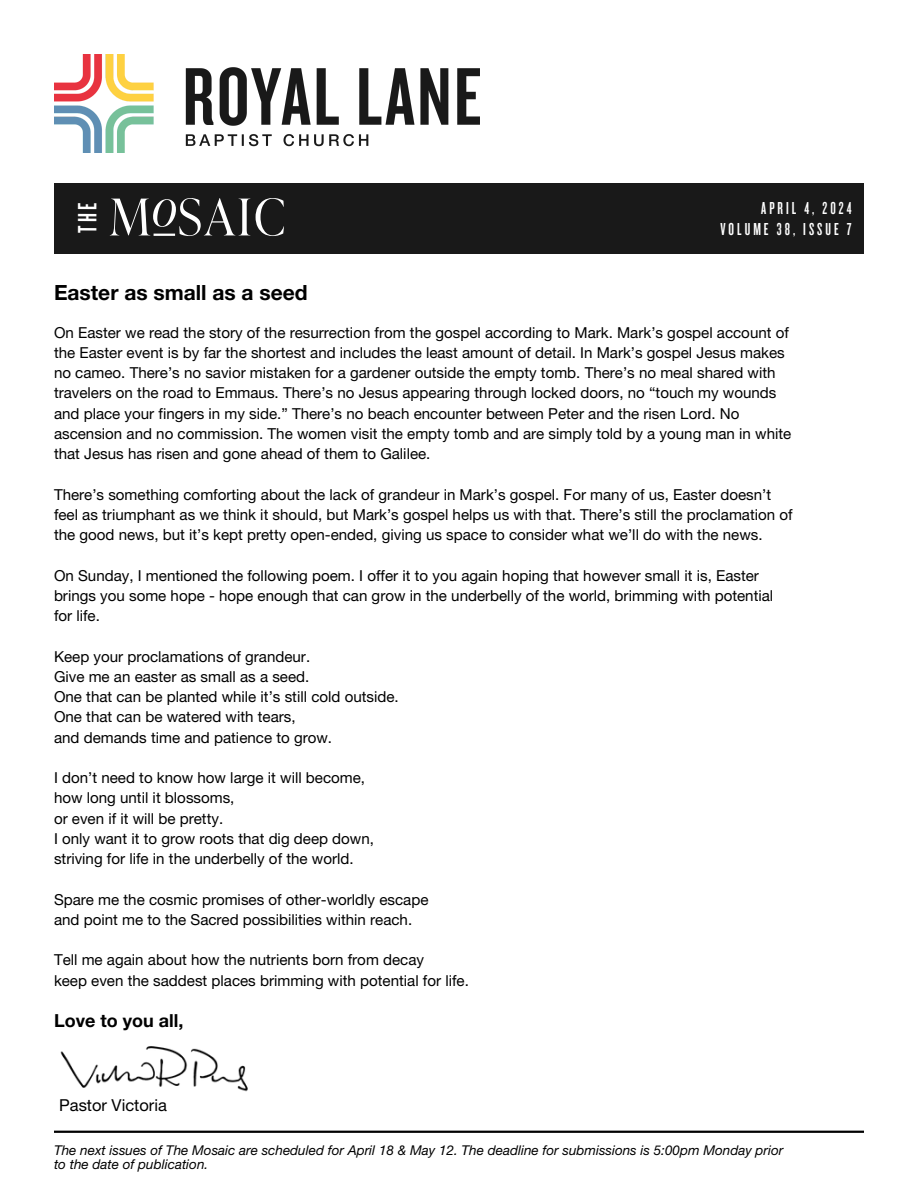
<style>
.page{position:relative;width:918px;height:1188px;background:#fff}
.page>*{position:absolute;margin:0;border:0;box-sizing:border-box;transform-origin:0 0}
.t1{font:300 50.55px "Ivy Presto Display";color:#fff}
.t2{font:italic 300 50.55px "Ivy Presto Display";color:#fff}
.t3{font:27.6px "Knockout 47 Bantamweight";color:#fff}
.t4{font:700 21px "Helvetica Neue LT Std";color:#000}
.t5{font:18px "Knockout 47 Bantamweight";letter-spacing:.17em;color:#fff}
.t6{font:700 18px "Helvetica Neue LT Std";color:#000}
.t7{font:16.5px "Helvetica Neue LT Std";color:#000}
.t8{font:15.15px/20.2px "Helvetica Neue LT Std";color:#000}
.t9{font:italic 13.5px/14.7px "Helvetica Neue LT Std";color:#000}
</style>
<div class="page">
<img style="left:54px;top:54px;width:425px;height:99px">
<div style="left:54px;top:183px;width:810px;height:71px;background:#191919"></div>
<hr style="left:54px;top:1131px;width:810px;height:2px;background:#000">
<hr style="left:154px;top:234px;width:21px;height:2px;background:#fff">
<img style="left:60px;top:1046px;width:188px;height:46px">
<h1 class="t3" style="left:70px;top:233px;width:33px;rotate:-90deg">THE</h1>
<p class="t1" style="left:110px;top:176px;width:42px">M</p>
<h2 class="t2" style="left:152px;top:166px;width:26px">o</h2>
<p class="t1" style="left:178px;top:176px;width:109px">SAIC</p>
<p class="t4" style="left:54px;top:285px;width:255px">Easter as small as a seed</p>
<p class="t5" style="left:761px;top:196px;width:92px">APRIL 4, 2024</p>
<h6 class="t5" style="left:720px;top:217px;width:133px">VOLUME 38, ISSUE 7</h6>
<p class="t8" style="left:54px;top:324px;width:739px">On Easter we read the story of the resurrection from the gospel according to Mark. Mark’s gospel account of the Easter event is by far the shortest and includes the least amount of detail. In Mark’s gospel Jesus makes no cameo. There’s no savior mistaken for a gardener outside the empty tomb. There’s no meal shared with travelers on the road to Emmaus. There’s no Jesus appearing through locked doors, no “touch my wounds and place your fingers in my side.” There’s no beach encounter between Peter and the risen Lord. No ascension and no commission. The women visit the empty tomb and are simply told by a young man in white that Jesus has risen and gone ahead of them to Galilee.</p>
<p class="t8" style="left:54px;top:486px;width:740px">There’s something comforting about the lack of grandeur in Mark’s gospel. For many of us, Easter doesn’t feel as triumphant as we think it should, but Mark’s gospel helps us with that. There’s still the proclamation of the good news, but it’s kept pretty open-ended, giving us space to consider what we’ll do with the news.</p>
<p class="t8" style="left:54px;top:567px;width:721px">On Sunday, I mentioned the following poem. I offer it to you again hoping that however small it is, Easter brings you some hope - hope enough that can grow in the underbelly of the world, brimming with potential for life.</p>
<p class="t8" style="left:54px;top:648px;width:258px">Keep your proclamations of grandeur.</p>
<p class="t8" style="left:54px;top:669px;width:257px">Give me an easter as small as a seed.</p>
<p class="t8" style="left:54px;top:689px;width:346px">One that can be planted while it’s still cold outside.</p>
<p class="t8" style="left:54px;top:709px;width:243px">One that can be watered with tears,</p>
<p class="t8" style="left:54px;top:729px;width:280px">and demands time and patience to grow.</p>
<p class="t8" style="left:54px;top:770px;width:313px">I don’t need to know how large it will become,</p>
<p class="t8" style="left:54px;top:790px;width:182px">how long until it blossoms,</p>
<p class="t8" style="left:54px;top:810px;width:171px">or even if it will be pretty.</p>
<p class="t8" style="left:54px;top:831px;width:322px">I only want it to grow roots that dig deep down,</p>
<p class="t8" style="left:54px;top:851px;width:301px">striving for life in the underbelly of the world.</p>
<p class="t8" style="left:54px;top:891px;width:376px">Spare me the cosmic promises of other-worldly escape</p>
<p class="t8" style="left:54px;top:912px;width:360px">and point me to the Sacred possibilities within reach.</p>
<p class="t8" style="left:54px;top:952px;width:372px">Tell me again about how the nutrients born from decay</p>
<p class="t8" style="left:54px;top:972px;width:416px">keep even the saddest places brimming with potential for life.</p>
<h3 class="t6" style="left:54px;top:1014px;width:131px">Love to you all,</h3>
<h4 class="t7" style="left:59px;top:1099px;width:109px">Pastor Victoria</h4>
<h5 class="t9" style="left:54px;top:1144px;width:731px">The next issues of The Mosaic are scheduled for April 18 &amp; May 12. The deadline for submissions is 5:00pm Monday prior to the date of publication.</h5>
</div>
